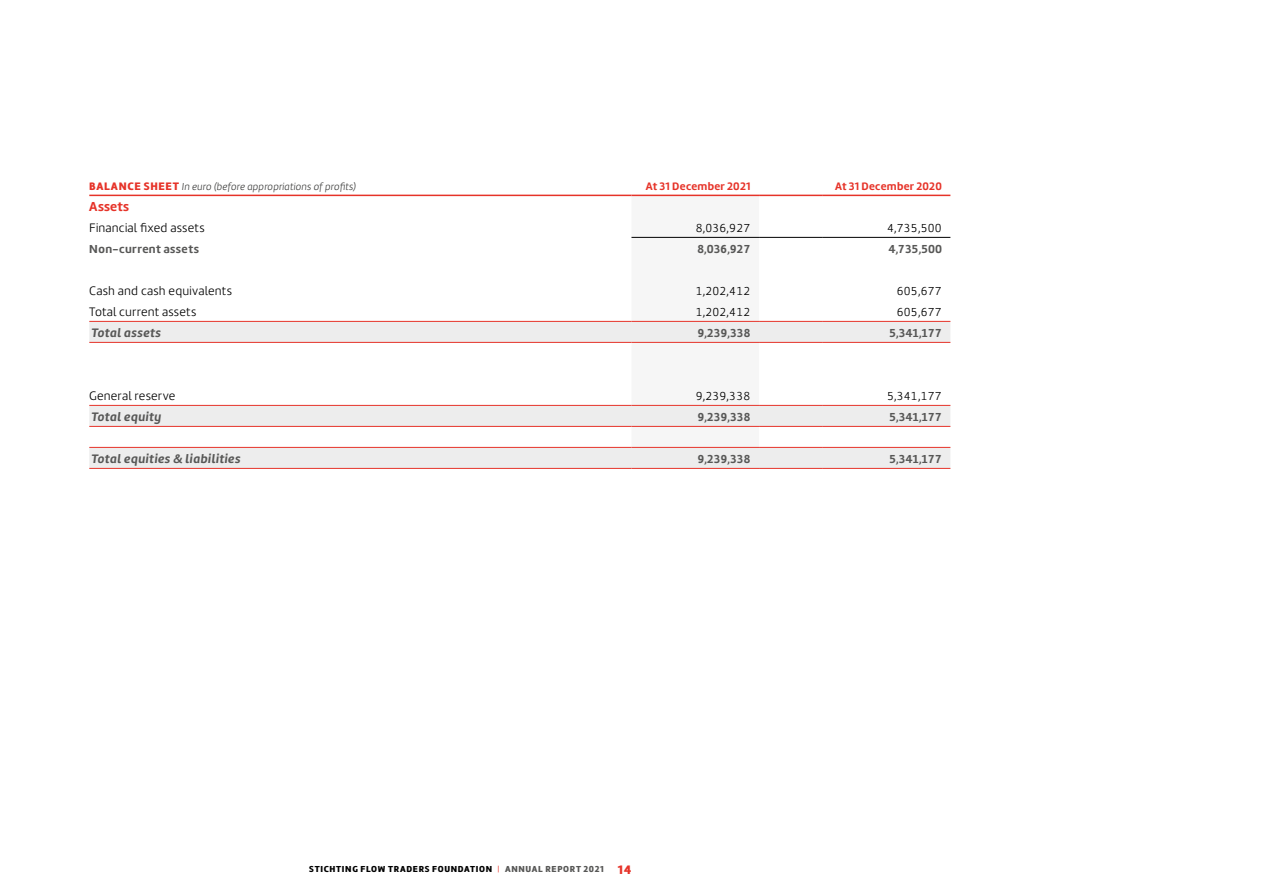
<style>
.page{position:relative;width:1263px;height:893px;background:#fff}
.page>*{position:absolute;margin:0;border:0;box-sizing:border-box;transform-origin:0 0}
._2_Tussenkop_1{font:700 13.5px "Marine";letter-spacing:.015em;color:#e63329}
._2_Tabeltekst{font:300 12.75px "Marine";letter-spacing:.015em;color:#000}
._2_Tabeltekst_TOTAAL{font:italic 700 12.75px "Marine";letter-spacing:.035em;color:#575756}
._2_Cijfers_30mm{font:700 12px "Cijfers Marine";color:#575756}
._2_Cijfers_30mm-2{font:300 12px "Cijfers Marine";color:#000}
._2_Tabeltekst_OPTEL{font:700 12px "Marine";letter-spacing:.035em;color:#575756}
._2_Kolomkop_tekst{font:700 11.25px "Marine";letter-spacing:.025em;color:#e63329}
._2_Tabelkop{font:italic 300 10.5px "Marine";letter-spacing:.015em;color:#3c3c3b}
.t1{font:900 9px "Marine";letter-spacing:.075em;color:#000}
.s1{font-weight:900;font-style:normal;font-size:11.25px;color:#e63329}
.s2{font-weight:300;color:#e63329}
.s3{color:#575756}
.s4{font-size:12.75px;color:#e63329}
</style>
<div class="page">
<div style="left:631px;top:196px;width:128px;height:125px;background:#f6f6f6"></div>
<svg style="left:89px;top:322px;width:861px;height:146px"></svg>
<hr style="left:89px;top:195px;width:542px;height:1px;background:#e63329">
<hr style="left:631px;top:195px;width:128px;height:1px;background:#e63329">
<hr style="left:759px;top:195px;width:64px;height:1px;background:#e63329">
<hr style="left:823px;top:195px;width:127px;height:1px;background:#e63329">
<hr style="left:631px;top:237px;width:128px;height:1px;background:#000">
<hr style="left:759px;top:237px;width:64px;height:1px;background:#000">
<hr style="left:823px;top:237px;width:127px;height:1px;background:#000">
<hr style="left:89px;top:321px;width:542px;height:1px;background:#e63329">
<hr style="left:759px;top:321px;width:64px;height:1px;background:#e63329">
<hr style="left:823px;top:321px;width:127px;height:1px;background:#e63329">
<hr style="left:89px;top:342px;width:542px;height:1px;background:#e63329">
<hr style="left:759px;top:342px;width:64px;height:1px;background:#e63329">
<hr style="left:823px;top:342px;width:127px;height:1px;background:#e63329">
<hr style="left:89px;top:447px;width:542px;height:1px;background:#e63329">
<hr style="left:759px;top:447px;width:64px;height:1px;background:#e63329">
<hr style="left:823px;top:447px;width:127px;height:1px;background:#e63329">
<hr style="left:89px;top:468px;width:542px;height:1px;background:#e63329">
<hr style="left:759px;top:468px;width:64px;height:1px;background:#e63329">
<hr style="left:823px;top:468px;width:127px;height:1px;background:#e63329">
<hr style="left:89px;top:405px;width:542px;height:1px;background:#e63329">
<hr style="left:759px;top:405px;width:64px;height:1px;background:#e63329">
<hr style="left:823px;top:405px;width:127px;height:1px;background:#e63329">
<hr style="left:89px;top:426px;width:542px;height:1px;background:#e63329">
<hr style="left:759px;top:426px;width:64px;height:1px;background:#e63329">
<hr style="left:823px;top:426px;width:127px;height:1px;background:#e63329">
<hr style="left:631px;top:321px;width:128px;height:1px;background:#e63329">
<hr style="left:631px;top:342px;width:128px;height:1px;background:#e63329">
<hr style="left:631px;top:405px;width:128px;height:1px;background:#e63329">
<hr style="left:631px;top:426px;width:128px;height:1px;background:#e63329">
<hr style="left:631px;top:447px;width:128px;height:1px;background:#e63329">
<hr style="left:631px;top:468px;width:128px;height:1px;background:#e63329">
<p class="_2_Tabelkop" style="left:89px;top:180px;width:268px"><span class="s1">BALANCE SHEET</span> In euro (before appropriations of profits)</p>
<p class="_2_Kolomkop_tekst" style="left:646px;top:179px;width:106px">At 31 December 2021</p>
<p class="_2_Kolomkop_tekst" style="left:835px;top:179px;width:108px">At 31 December 2020</p>
<p class="_2_Tussenkop_1" style="left:89px;top:198px;width:41px">Assets</p>
<p class="_2_Tabeltekst" style="left:89px;top:220px;width:117px">Financial fixed assets</p>
<p class="_2_Cijfers_30mm-2" style="left:696px;top:221px;width:56px">8,036,927</p>
<p class="_2_Cijfers_30mm-2" style="left:887px;top:221px;width:56px">4,735,500</p>
<p class="_2_Tabeltekst_OPTEL" style="left:89px;top:241px;width:111px">Non-current assets</p>
<p class="_2_Cijfers_30mm" style="left:697px;top:241px;width:55px">8,036,927</p>
<p class="_2_Cijfers_30mm" style="left:889px;top:241px;width:55px">4,735,500</p>
<p class="_2_Tabeltekst" style="left:89px;top:283px;width:144px">Cash and cash equivalents</p>
<p class="_2_Cijfers_30mm-2" style="left:696px;top:284px;width:56px">1,202,412</p>
<p class="_2_Cijfers_30mm-2" style="left:897px;top:284px;width:47px">605,677</p>
<p class="_2_Tabeltekst" style="left:89px;top:304px;width:109px">Total current assets</p>
<p class="_2_Cijfers_30mm-2" style="left:696px;top:305px;width:56px">1,202,412</p>
<p class="_2_Cijfers_30mm-2" style="left:897px;top:305px;width:47px">605,677</p>
<p class="_2_Tabeltekst_TOTAAL" style="left:91px;top:324px;width:71px">Total assets</p>
<p class="_2_Cijfers_30mm" style="left:698px;top:325px;width:54px">9,239,338</p>
<p class="_2_Cijfers_30mm" style="left:889px;top:325px;width:54px">5,341,177</p>
<p class="_2_Tabeltekst" style="left:89px;top:388px;width:88px">General reserve</p>
<p class="_2_Cijfers_30mm-2" style="left:696px;top:389px;width:56px">9,239,338</p>
<p class="_2_Cijfers_30mm-2" style="left:887px;top:389px;width:56px">5,341,177</p>
<p class="_2_Tabeltekst_TOTAAL" style="left:91px;top:408px;width:72px">Total equity</p>
<p class="_2_Cijfers_30mm" style="left:698px;top:409px;width:54px">9,239,338</p>
<p class="_2_Cijfers_30mm" style="left:889px;top:409px;width:54px">5,341,177</p>
<p class="_2_Tabeltekst_TOTAAL" style="left:91px;top:450px;width:151px">Total equities &amp; liabilities</p>
<p class="_2_Cijfers_30mm" style="left:698px;top:451px;width:54px">9,239,338</p>
<p class="_2_Cijfers_30mm" style="left:889px;top:451px;width:54px">5,341,177</p>
<p class="t1" style="left:309px;top:863px;width:324px">STICHTING FLOW TRADERS FOUNDATION <span class="s2">|</span> <span class="s3">ANNUAL REPORT 2021</span> <span class="s4">14</span></p>
</div>
